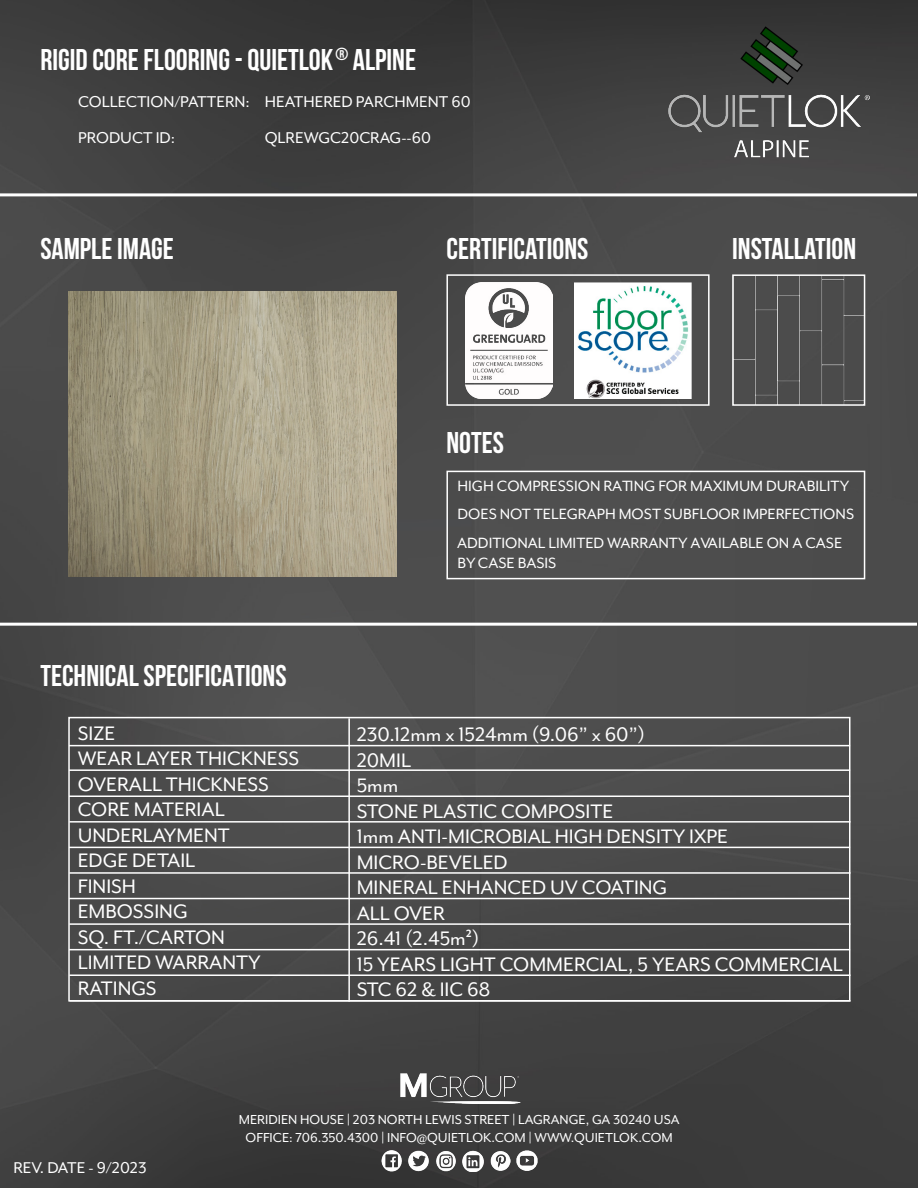
<style>
.page{position:relative;width:918px;height:1188px;background:#fff}
.page>*{position:absolute;margin:0;border:0;box-sizing:border-box;transform-origin:0 0}
.t1{font:700 30px "Bebas Neue";color:#fff}
.t2{font:22.5px/25.5px "Mr Eaves Mod OT";color:#fff}
.t3{font:18px/36px "Mr Eaves Mod OT";color:#fff}
.t4{font:17.1px/28.5px "Mr Eaves Mod OT";color:#fff}
.t5{font:15px/18px "Mr Eaves Mod OT";color:#fff;text-align:center}
</style>
<div class="page">
<img style="left:0;top:0;width:918px;height:1188px">
<hr style="left:0;top:193px;width:917px;height:3px;background:#fff">
<img style="left:642px;top:21px;width:276px;height:148px">
<img style="left:399px;top:1072px;width:122px;height:32px">
<img style="left:382px;top:1151px;width:19px;height:21px">
<img style="left:408px;top:1151px;width:21px;height:21px">
<img style="left:436px;top:1151px;width:20px;height:21px">
<img style="left:462px;top:1151px;width:23px;height:21px">
<img style="left:491px;top:1151px;width:19px;height:21px">
<img style="left:515px;top:1150px;width:25px;height:23px">
<div style="left:68px;top:717px;width:782px;height:285px;border:2px solid #fff"></div>
<hr style="left:348px;top:718px;width:2px;height:284px;background:#fff">
<hr style="left:69px;top:769px;width:781px;height:2px;background:#fff">
<hr style="left:69px;top:745px;width:781px;height:1px;background:#fff">
<hr style="left:69px;top:796px;width:781px;height:1px;background:#fff">
<hr style="left:69px;top:821px;width:781px;height:2px;background:#fff">
<hr style="left:69px;top:847px;width:781px;height:1px;background:#fff">
<hr style="left:69px;top:872px;width:781px;height:2px;background:#fff">
<hr style="left:69px;top:898px;width:781px;height:1px;background:#fff">
<hr style="left:69px;top:923px;width:781px;height:2px;background:#fff">
<hr style="left:69px;top:949px;width:781px;height:1px;background:#fff">
<hr style="left:69px;top:974px;width:781px;height:2px;background:#fff">
<hr style="left:0;top:623px;width:917px;height:3px;background:#fff">
<hr style="left:69px;top:1000px;width:781px;height:2px;background:#fff">
<img style="left:466px;top:282px;width:86px;height:116px">
<img style="left:574px;top:282px;width:117px;height:116px">
<div style="left:735px;top:277px;width:127px;height:126px;background:#4c4c4c"></div>
<div style="left:732px;top:274px;width:133px;height:132px;border:2px solid #fff"></div>
<div style="left:446px;top:274px;width:264px;height:132px;border:2px solid #fff"></div>
<div style="left:446px;top:471px;width:419px;height:108px;border:2px solid #fff"></div>
<img style="left:68px;top:292px;width:328px;height:285px">
<h1 class="t1" style="left:40px;top:43px;width:377px">RIGID CORE FLOORING - QUIETLOK<sup>®</sup> ALPINE</h1>
<p class="t3" style="left:78px;top:84px;width:173px">COLLECTION/PATTERN:<br>PRODUCT ID:</p>
<p class="t3" style="left:265px;top:84px;width:207px">HEATHERED PARCHMENT 60<br>QLREWGC20CRAG--60</p>
<h1 class="t1" style="left:40px;top:232px;width:135px">SAMPLE IMAGE</h1>
<h1 class="t1" style="left:40px;top:660px;width:248px">TECHNICAL SPECIFICATIONS</h1>
<h1 class="t1" style="left:446px;top:232px;width:144px">CERTIFICATIONS</h1>
<h1 class="t1" style="left:732px;top:232px;width:125px">INSTALLATION</h1>
<h1 class="t1" style="left:446px;top:426px;width:59px">NOTES</h1>
<p class="t4" style="left:457px;top:472px;width:398px">HIGH COMPRESSION RATING FOR MAXIMUM DURABILITY<br>DOES NOT TELEGRAPH MOST SUBFLOOR IMPERFECTIONS<br>ADDITIONAL LIMITED WARRANTY AVAILABLE ON A CASE</p>
<p class="t4" style="left:457px;top:549px;width:100px">BY CASE BASIS</p>
<p class="t2" style="left:78px;top:721px;width:223px">SIZE<br>WEAR LAYER THICKNESS<br>OVERALL THICKNESS<br>CORE MATERIAL<br>UNDERLAYMENT<br>EDGE DETAIL<br>FINISH<br>EMBOSSING<br>SQ. FT./CARTON<br>LIMITED WARRANTY<br>RATINGS</p>
<p class="t2" style="left:357px;top:722px;width:488px">230.12mm x 1524mm (9.06” x 60”)<br>20MIL<br>5mm<br>STONE PLASTIC COMPOSITE<br>1mm ANTI-MICROBIAL HIGH DENSITY IXPE<br>MICRO-BEVELED<br>MINERAL ENHANCED UV COATING<br>ALL OVER<br>26.41 (2.45m²)<br>15 YEARS LIGHT COMMERCIAL, 5 YEARS COMMERCIAL<br>STC 62 &amp; IIC 68</p>
<p class="t3" style="left:13px;top:1150px;width:135px">REV. DATE - 9/2023</p>
<p class="t5" style="left:239px;top:1111px;width:442px">MERIDIEN HOUSE | 203 NORTH LEWIS STREET | LAGRANGE, GA 30240 USA<br>OFFICE: 706.350.4300 | INFO@QUIETLOK.COM | WWW.QUIETLOK.COM</p>
</div>
